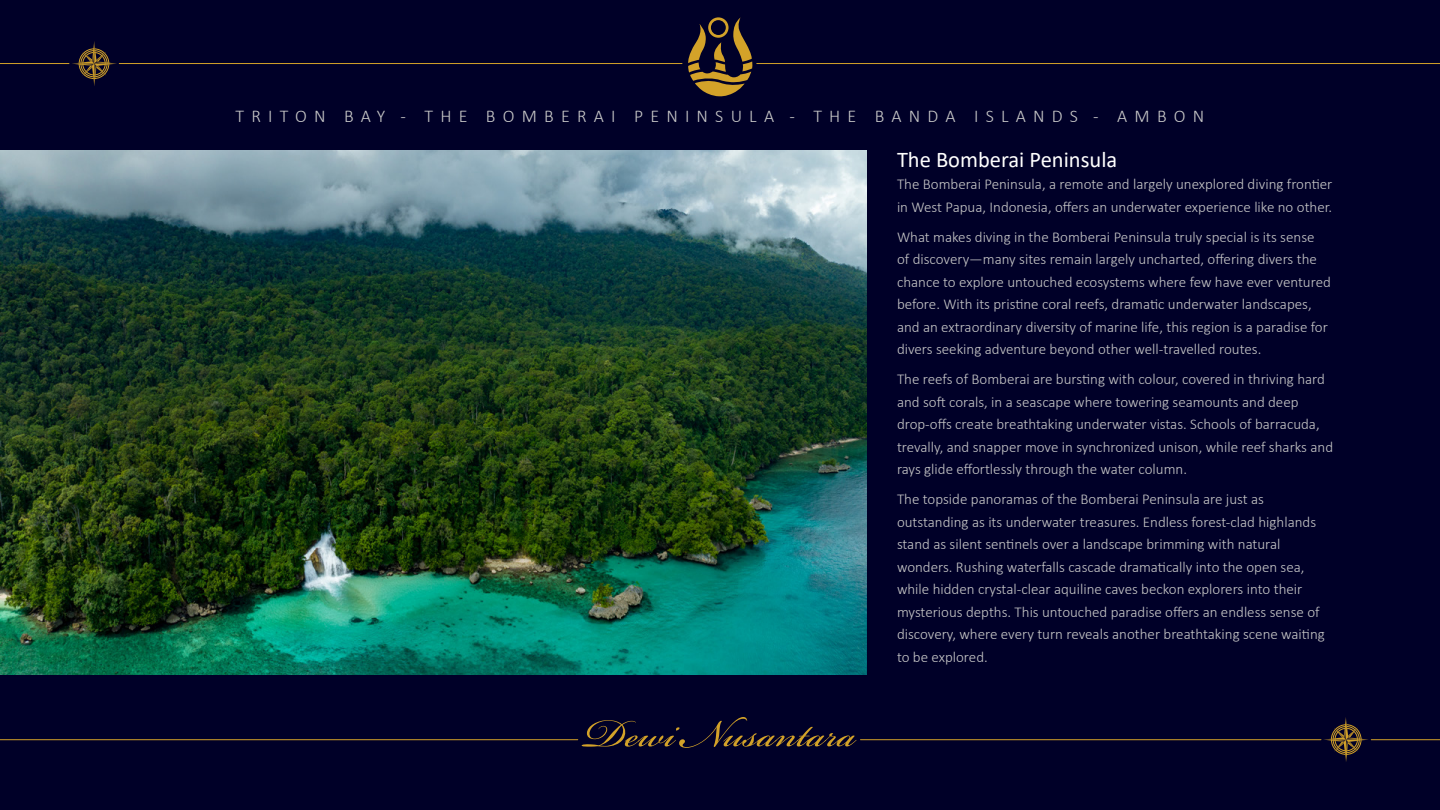
<style>
.page{position:relative;width:1440px;height:810px;background:#000028}
.page>*{position:absolute;margin:0;border:0;box-sizing:border-box;transform-origin:0 0}
.t1{font:61.5px "Bickham Script Pro";color:#d3a229}
.t2{font:22.5px "Calibri";color:#fff}
.t3{font:300 18px "Calibri";letter-spacing:.4em;color:#c8c8c8}
.t4{font:300 15px/22.5px "Calibri";color:#c8c8c8}
</style>
<div class="page">
<img style="left:0;top:150px;width:867px;height:525px">
<hr style="left:119px;top:63px;width:563px;height:1px;background:#d3a229">
<hr style="left:0;top:63px;width:69px;height:1px;background:#d3a229">
<svg style="left:72px;top:41px;width:45px;height:45px"></svg>
<svg style="left:688px;top:17px;width:65px;height:80px"></svg>
<hr style="left:0;top:739px;width:578px;height:1px;background:#d3a229">
<hr style="left:1371px;top:739px;width:69px;height:1px;background:#d3a229">
<hr style="left:860px;top:739px;width:461px;height:1px;background:#d3a229">
<svg style="left:1324px;top:717px;width:44px;height:45px"></svg>
<hr style="left:757px;top:63px;width:683px;height:1px;background:#d3a229">
<p class="t3" style="left:236px;top:109px;width:970px">TRITON BAY - THE BOMBERAI PENINSULA - THE BANDA ISLANDS - AMBON</p>
<h1 class="t1" style="left:584px;top:689px;width:273px">Dewi Nusantara</h1>
<h2 class="t2" style="left:897px;top:150px;width:222px">The Bomberai Peninsula</h2>
<p class="t4" style="left:897px;top:174px;width:437px">The Bomberai Peninsula, a remote and largely unexplored diving frontier in West Papua, Indonesia, offers an underwater experience like no other.</p>
<p class="t4" style="left:897px;top:227px;width:435px">What makes diving in the Bomberai Peninsula truly special is its sense<br>of discovery—many sites remain largely uncharted, offering divers the chance to explore untouched ecosystems where few have ever ventured before. With its pristine coral reefs, dramatic underwater landscapes, and an extraordinary diversity of marine life, this region is a paradise for divers seeking adventure beyond other well-travelled routes.</p>
<p class="t4" style="left:897px;top:369px;width:438px">The reefs of Bomberai are bursting with colour, covered in thriving hard and soft corals, in a seascape where towering seamounts and deep drop-offs create breathtaking underwater vistas. Schools of barracuda, trevally, and snapper move in synchronized unison, while reef sharks and rays glide effortlessly through the water column.</p>
<p class="t4" style="left:897px;top:489px;width:429px">The topside panoramas of the Bomberai Peninsula are just as outstanding as its underwater treasures. Endless forest-clad highlands stand as silent sentinels over a landscape brimming with natural wonders. Rushing waterfalls cascade dramatically into the open sea, while hidden crystal-clear aquiline caves beckon explorers into their mysterious depths. This untouched paradise offers an endless sense of discovery, where every turn reveals another breathtaking scene waiting to be explored.</p>
</div>
